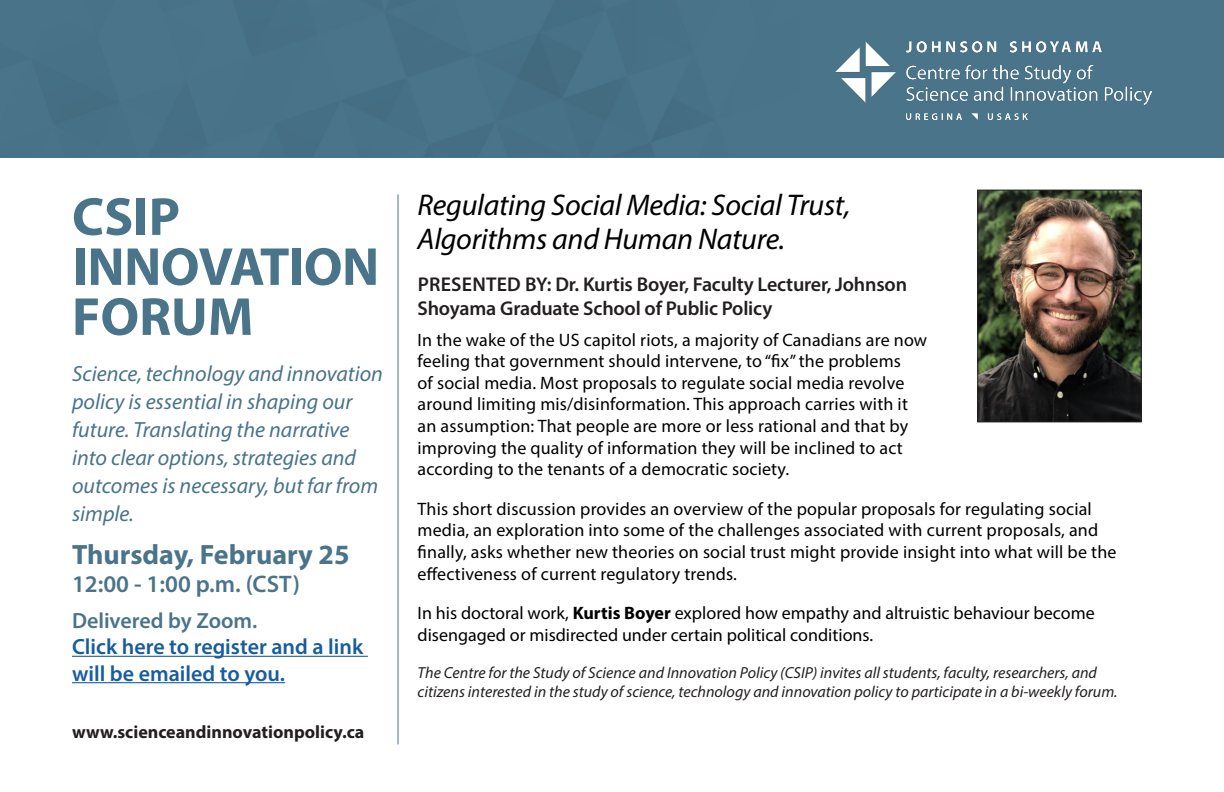
<style>
.page{position:relative;width:1224px;height:792px;background:#fff}
.page>*{position:absolute;margin:0;border:0;box-sizing:border-box;transform-origin:0 0}
.t1{font:700 54px/50px "Myriad Pro";letter-spacing:-.01em;color:#49748a}
.t2{font:italic 30px/34px "Myriad Pro";letter-spacing:-.01em;color:#000}
.t3{font:700 28px "Myriad Pro";color:#49748a}
.t4{font:600 24px "Myriad Pro";color:#49748a}
.t5{font:italic 22px/28px "Myriad Pro";color:#49748a}
.t6{font:600 22px/26.4px "Myriad Pro";color:#175d9e}
.t7{font:600 20px/24px "Myriad Pro";letter-spacing:-.01em;color:#231f20}
.t8{font:18px/21.6px "Myriad Pro";letter-spacing:.01em;color:#000}
.t9{font:700 18px "Myriad Pro";color:#231f20}
.t10{font:italic 16px/19.2px "Myriad Pro";color:#231f20}
.s1{color:#49748a}
.s2{font-weight:700}
</style>
<div class="page">
<div style="left:0;top:0;width:1224px;height:158px;background:#49748a"></div>
<img style="left:835px;top:41px;width:317px;height:78px">
<hr style="left:72px;top:656px;width:296px;height:1px;background:#175d9e">
<hr style="left:72px;top:682px;width:213px;height:1px;background:#175d9e">
<hr style="left:398px;top:194px;width:1px;height:550px;background:#49748a">
<img style="left:980px;top:192px;width:159px;height:228px">
<div style="left:978px;top:190px;width:163px;height:232px;border:1px solid #231f20"></div>
<p class="t1" style="left:72px;top:190px;width:309px">CSIP<br>INNOVATION<br>FORUM</p>
<p class="t5" style="left:72px;top:359px;width:313px">Science, technology and innovation policy is essential in shaping our future. Translating the narrative into clear options, strategies and outcomes is necessary, but far from simple.</p>
<p class="t3" style="left:72px;top:536px;width:279px">Thursday, February 25</p>
<p class="t4" style="left:72px;top:569px;width:230px">12:00 - 1:00 p.m. (CST)</p>
<p class="t6" style="left:72px;top:607px;width:293px"><span class="s1">Delivered by Zoom.<br></span>Click here to register and a link will be emailed to you.</p>
<p class="t9" style="left:72px;top:720px;width:294px">www.scienceandinnovationpolicy.ca</p>
<p class="t2" style="left:418px;top:187px;width:434px">Regulating Social Media: Social Trust,<br>Algorithms and Human Nature.</p>
<p class="t7" style="left:418px;top:272px;width:491px">PRESENTED BY: Dr. Kurtis Boyer, Faculty Lecturer, Johnson<br>Shoyama Graduate School of Public Policy</p>
<p class="t8" style="left:418px;top:328px;width:511px">In the wake of the US capitol riots, a majority of Canadians are now feeling that government should intervene, to “fix” the problems<br>of social media. Most proposals to regulate social media revolve around limiting mis/disinformation. This approach carries with it an assumption: That people are more or less rational and that by improving the quality of information they will be inclined to act according to the tenants of a democratic society.</p>
<p class="t8" style="left:418px;top:498px;width:700px">This short discussion provides an overview of the popular proposals for regulating social media, an exploration into some of the challenges associated with current proposals, and finally, asks whether new theories on social trust might provide insight into what will be the effectiveness of current regulatory trends.</p>
<p class="t8" style="left:418px;top:602px;width:679px">In his doctoral work, <span class="s2">Kurtis Boyer</span> explored how empathy and altruistic behaviour become disengaged or misdirected under certain political conditions.</p>
<p class="t10" style="left:418px;top:663px;width:702px">The Centre for the Study of Science and Innovation Policy (CSIP) invites all students, faculty, researchers, and citizens interested in the study of science, technology and innovation policy to participate in a bi-weekly forum.</p>
</div>
